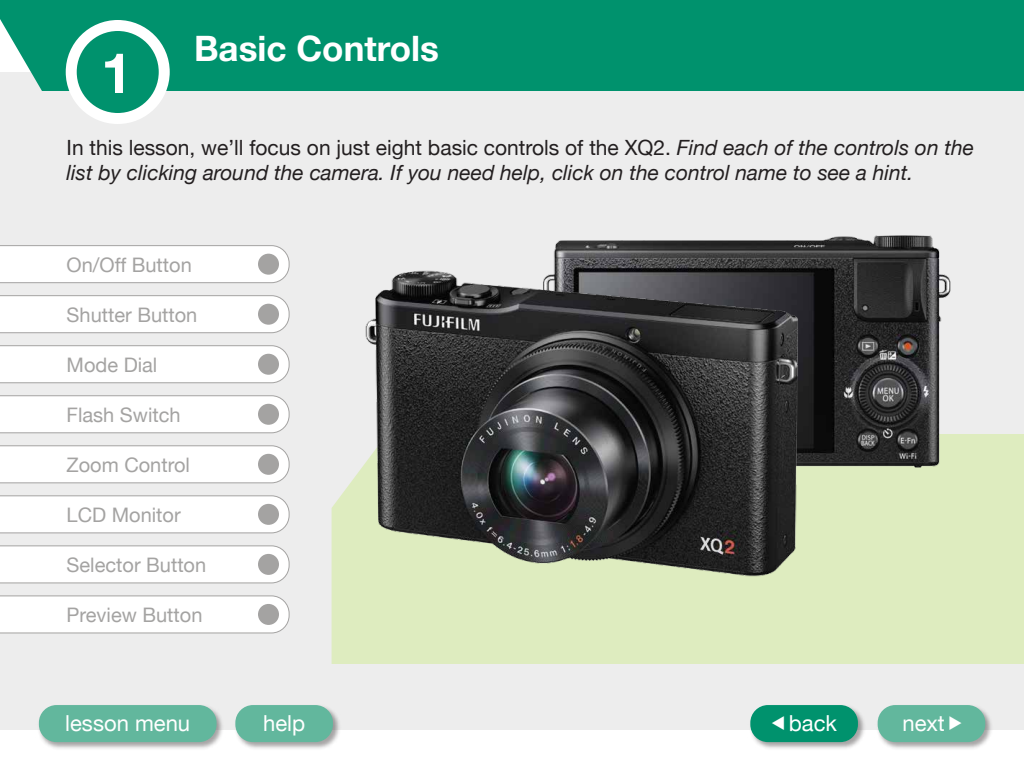
<style>
.page{position:relative;width:1024px;height:768px;background:#fff}
.page>*{position:absolute;margin:0;border:0;box-sizing:border-box;transform-origin:0 0}
.t1{font:700 56px "Helvetica Neue";color:#fff}
.t2{font:700 35px "Helvetica Neue";color:#fff}
.t3{font:22px "Helvetica Neue";color:#fff}
.t4{font:italic 21px/25.2px "Helvetica Neue";color:#231f20}
.t5{font:20px "Helvetica Neue";color:#a4a3a2}
.s1{font-style:normal}
</style>
<div class="page">
<div style="left:0;top:72px;width:1024px;height:658px;background:#ededed"></div>
<div style="left:0;top:0;width:1024px;height:91px;background:#00926d"></div>
<img style="left:877px;top:705px;width:114px;height:44px">
<div style="left:878px;top:705px;width:107px;height:37px;background:#62b79d;border-radius:18px"></div>
<img style="left:751px;top:705px;width:113px;height:44px">
<div style="left:750px;top:705px;width:108px;height:37px;background:#00926d;border-radius:18px"></div>
<img style="left:38px;top:705px;width:184px;height:44px">
<div style="left:39px;top:705px;width:178px;height:37px;background:#62b79d;border-radius:18px"></div>
<img style="left:236px;top:705px;width:103px;height:44px">
<div style="left:235px;top:705px;width:98px;height:37px;background:#62b79d;border-radius:18px"></div>
<div style="left:66px;top:20px;width:104px;height:104px;background:#fff;border-radius:50%"></div>
<div style="left:77px;top:31px;width:82px;height:82px;background:#00926d;border-radius:50%"></div>
<svg style="left:0;top:245px;width:290px;height:39px;background:#f9f9f9"></svg>
<div style="left:258px;top:254px;width:21px;height:21px;background:#a4a3a2;border-radius:50%"></div>
<svg style="left:0;top:295px;width:290px;height:39px;background:#f9f9f9"></svg>
<div style="left:258px;top:304px;width:21px;height:21px;background:#a4a3a2;border-radius:50%"></div>
<svg style="left:0;top:345px;width:290px;height:39px;background:#f9f9f9"></svg>
<div style="left:258px;top:354px;width:21px;height:21px;background:#a4a3a2;border-radius:50%"></div>
<svg style="left:0;top:395px;width:290px;height:39px;background:#f9f9f9"></svg>
<div style="left:258px;top:404px;width:21px;height:21px;background:#a4a3a2;border-radius:50%"></div>
<svg style="left:0;top:445px;width:290px;height:39px;background:#f9f9f9"></svg>
<svg style="left:0;top:495px;width:290px;height:39px;background:#f9f9f9"></svg>
<div style="left:258px;top:504px;width:21px;height:21px;background:#a4a3a2;border-radius:50%"></div>
<svg style="left:0;top:545px;width:290px;height:39px;background:#f9f9f9"></svg>
<div style="left:258px;top:554px;width:21px;height:21px;background:#a4a3a2;border-radius:50%"></div>
<div style="left:258px;top:454px;width:21px;height:21px;background:#a4a3a2;border-radius:50%"></div>
<div style="left:332px;top:434px;width:692px;height:230px;background:#deecbf"></div>
<svg style="left:0;top:595px;width:290px;height:39px;background:#f9f9f9"></svg>
<div style="left:258px;top:604px;width:21px;height:21px;background:#a4a3a2;border-radius:50%"></div>
<img style="left:553px;top:235px;width:402px;height:236px">
<img style="left:337px;top:254px;width:506px;height:337px">
<h1 class="t1" style="left:101px;top:29px;width:33px">1</h1>
<h2 class="t2" style="left:194px;top:21px;width:246px">Basic Controls</h2>
<p class="t4" style="left:67px;top:136px;width:909px"><span class="s1">In this lesson, we’ll focus on just eight basic controls of the XQ2.</span> Find each of the controls on the list by clicking around the camera. If you need help, click on the control name to see a hint.</p>
<p class="t5" style="left:67px;top:250px;width:127px">On/Off Button</p>
<p class="t5" style="left:67px;top:300px;width:132px">Shutter Button</p>
<p class="t5" style="left:67px;top:350px;width:92px">Mode Dial</p>
<p class="t5" style="left:67px;top:400px;width:116px">Flash Switch</p>
<p class="t5" style="left:67px;top:450px;width:125px">Zoom Control</p>
<p class="t5" style="left:67px;top:500px;width:116px">LCD Monitor</p>
<p class="t5" style="left:67px;top:550px;width:141px">Selector Button</p>
<p class="t5" style="left:67px;top:601px;width:137px">Preview Button</p>
<p class="t3" style="left:65px;top:707px;width:126px">lesson menu</p>
<p class="t3" style="left:263px;top:707px;width:44px">help</p>
<p class="t3" style="left:789px;top:707px;width:50px">back</p>
<p class="t3" style="left:902px;top:707px;width:44px">next</p>
</div>
